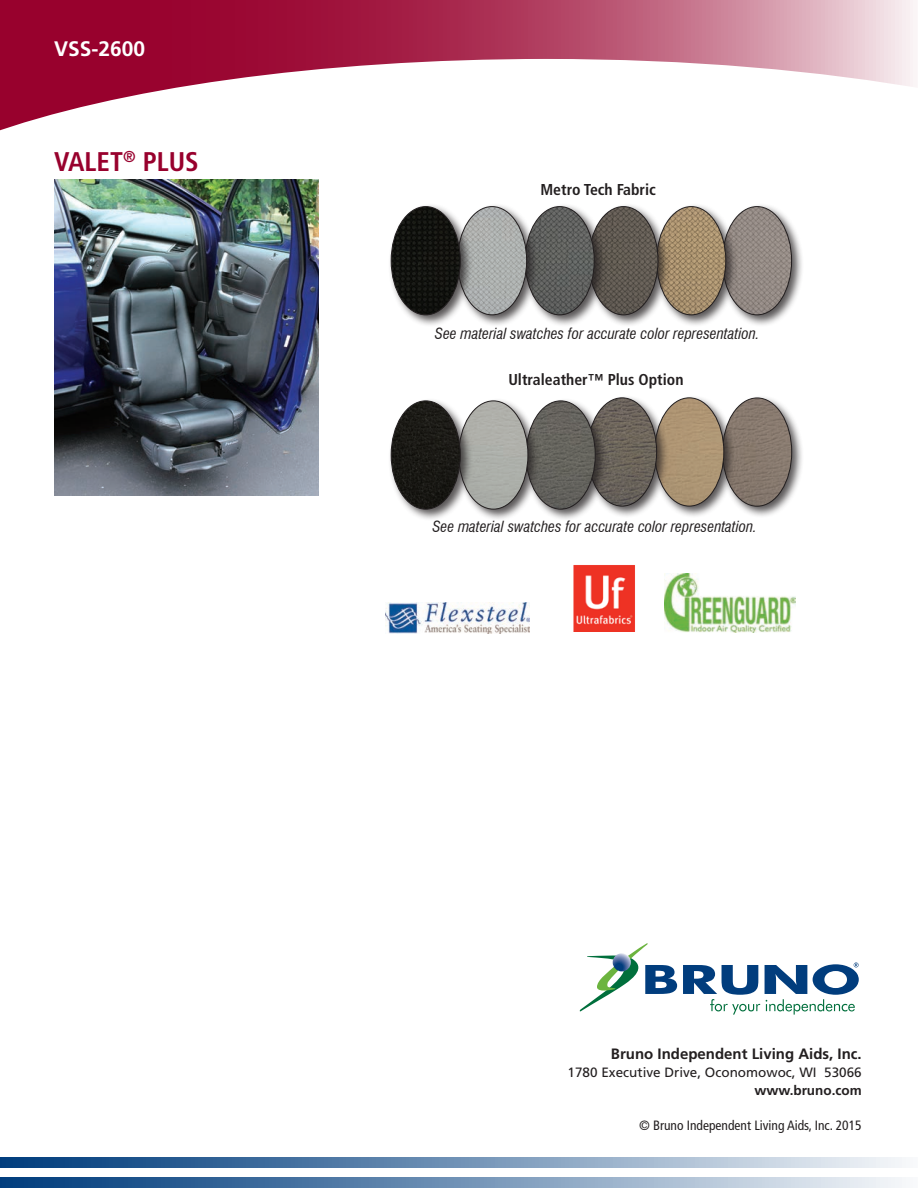
<style>
.page{position:relative;width:918px;height:1188px;background:#fff}
.page>*{position:absolute;margin:0;border:0;box-sizing:border-box;transform-origin:0 0}
.t1{font:700 condensed 27px "Frutiger LT Std";color:#98012d}
.t2{font:700 21px "Frutiger LT Std";color:#fff}
.t3{font:700 condensed 15.75px "Frutiger LT Std";color:#231f20}
.t4{font:italic condensed 15px "Swiss 721 BT";color:#231f20}
.t5{font:700 15px "Frutiger LT Std";color:#231f20}
.t6{font:13.5px "Frutiger LT Std";color:#231f20}
.t7{font:condensed 13.5px "Frutiger LT Std";color:#231f20}
.t8{font:700 13.5px "Frutiger LT Std";color:#231f20}
</style>
<div class="page">
<svg style="left:0;top:1177px;width:902px;height:11px;background:#7293b6"></svg>
<svg style="left:0;top:1157px;width:902px;height:11px;background:#7293b6"></svg>
<svg style="left:0;top:0;width:913px;height:131px"></svg>
<img style="left:54px;top:179px;width:265px;height:317px">
<div style="left:719px;top:204px;width:85px;height:123px;background:#231f20;opacity:.75"></div>
<img style="left:738px;top:207px;width:54px;height:108px">
<div style="left:654px;top:204px;width:84px;height:123px;background:#231f20;opacity:.75"></div>
<img style="left:671px;top:207px;width:55px;height:108px">
<div style="left:586px;top:204px;width:85px;height:123px;background:#231f20;opacity:.75"></div>
<div style="left:522px;top:204px;width:85px;height:123px;background:#231f20;opacity:.75"></div>
<img style="left:539px;top:207px;width:55px;height:108px">
<div style="left:454px;top:204px;width:85px;height:123px;background:#231f20;opacity:.75"></div>
<img style="left:473px;top:207px;width:54px;height:108px">
<div style="left:388px;top:204px;width:85px;height:123px;background:#231f20;opacity:.75"></div>
<img style="left:391px;top:207px;width:69px;height:108px">
<img style="left:685px;top:574px;width:111px;height:59px">
<img style="left:385px;top:603px;width:144px;height:30px">
<img style="left:513px;top:565px;width:172px;height:67px">
<div style="left:720px;top:395px;width:84px;height:124px;background:#231f20;opacity:.75"></div>
<img style="left:736px;top:398px;width:56px;height:108px">
<div style="left:652px;top:395px;width:84px;height:123px;background:#231f20;opacity:.75"></div>
<div style="left:584px;top:395px;width:85px;height:123px;background:#231f20;opacity:.75"></div>
<img style="left:608px;top:398px;width:49px;height:108px">
<div style="left:523px;top:398px;width:85px;height:123px;background:#231f20;opacity:.75"></div>
<img style="left:541px;top:401px;width:54px;height:108px">
<div style="left:456px;top:398px;width:85px;height:123px;background:#231f20;opacity:.75"></div>
<img style="left:473px;top:401px;width:55px;height:108px">
<div style="left:388px;top:398px;width:85px;height:123px;background:#231f20;opacity:.75"></div>
<div style="left:391px;top:401px;width:70px;height:108px;border:1px solid #231f20;border-radius:50%"></div>
<svg style="left:579px;top:943px;width:280px;height:72px"></svg>
<h2 class="t2" style="left:54px;top:37px;width:93px">VSS-2600</h2>
<h1 class="t1" style="left:54px;top:146px;width:146px">VALET<sup>®</sup> PLUS</h1>
<p class="t3" style="left:540px;top:180px;width:117px">Metro Tech Fabric</p>
<p class="t4" style="left:435px;top:324px;width:326px">See material swatches for accurate color representation.</p>
<p class="t3" style="left:508px;top:370px;width:177px">Ultraleather™ Plus Option</p>
<p class="t4" style="left:432px;top:518px;width:326px">See material swatches for accurate color representation.</p>
<p class="t5" style="left:611px;top:1045px;width:252px">Bruno Independent Living Aids, Inc.</p>
<p class="t6" style="left:568px;top:1065px;width:296px">1780 Executive Drive, Oconomowoc, WI 53066</p>
<p class="t8" style="left:754px;top:1083px;width:109px">www.bruno.com</p>
<p class="t7" style="left:639px;top:1117px;width:224px">© Bruno Independent Living Aids, Inc. 2015</p>
</div>
